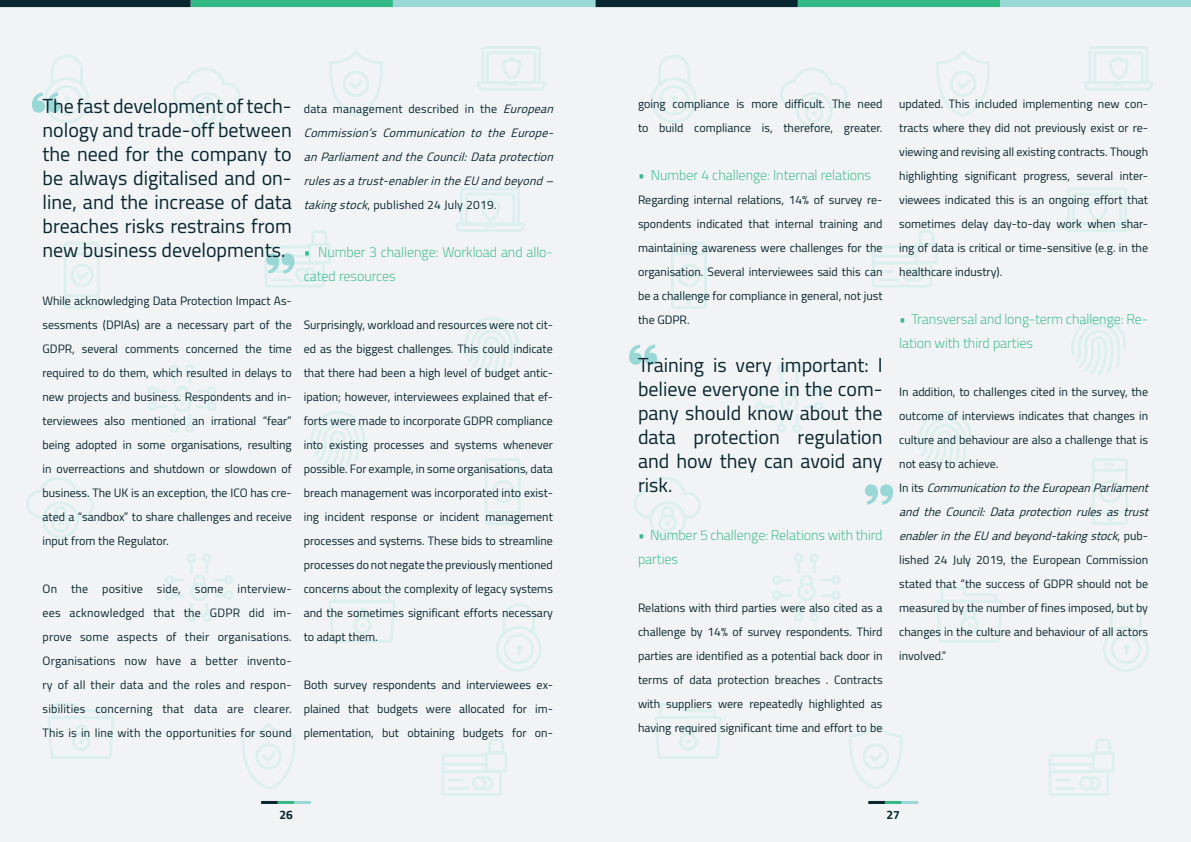
<style>
.page{position:relative;width:1191px;height:842px;background:#fff}
.page>*{position:absolute;margin:0;border:0;box-sizing:border-box;transform-origin:0 0}
.t1{font:500 90px "Biotif";color:#9ad7d7}
.Texto{font:20px/24px "Cairo";color:#07262f;text-align:justify}
.Texto-2{font:300 14px/24px "Cairo";color:#32b986}
.Texto-3{font:12px/24px "Cairo";color:#07262f;text-align:justify}
.Texto-4{font:italic 12px/24px "Cairo";color:#07262f;text-align:justify}
.t2{font:700 12px "Cairo";color:#07262f}
.s1{font-style:normal}
.s2{font-style:italic}
</style>
<div class="page">
<div style="left:595px;top:0;width:596px;height:842px;background:#f2f3f4"></div>
<div style="left:0;top:0;width:595px;height:842px;background:#f2f3f4"></div>
<hr style="left:901px;top:801px;width:17px;height:3px;background:#9ad7d7">
<hr style="left:885px;top:801px;width:16px;height:3px;background:#32b986">
<hr style="left:868px;top:801px;width:17px;height:3px;background:#07262f">
<hr style="left:294px;top:801px;width:17px;height:3px;background:#9ad7d7">
<hr style="left:278px;top:801px;width:16px;height:3px;background:#32b986">
<hr style="left:261px;top:801px;width:17px;height:3px;background:#07262f">
<div style="left:1000px;top:0;width:191px;height:7px;background:#9ad7d7"></div>
<div style="left:393px;top:0;width:202px;height:7px;background:#9ad7d7"></div>
<div style="left:797px;top:0;width:203px;height:7px;background:#32b986"></div>
<div style="left:191px;top:0;width:202px;height:7px;background:#32b986"></div>
<div style="left:595px;top:0;width:202px;height:7px;background:#07262f"></div>
<div style="left:0;top:0;width:191px;height:7px;background:#07262f"></div>
<svg style="left:917px;top:411px;width:55px;height:58px"></svg>
<svg style="left:1071px;top:317px;width:55px;height:58px"></svg>
<svg style="left:936px;top:50px;width:54px;height:67px"></svg>
<svg style="left:849px;top:723px;width:54px;height:67px"></svg>
<svg style="left:671px;top:242px;width:36px;height:67px"></svg>
<svg style="left:1092px;top:458px;width:35px;height:67px"></svg>
<svg style="left:1084px;top:46px;width:69px;height:45px"></svg>
<svg style="left:1062px;top:188px;width:69px;height:44px"></svg>
<svg style="left:1103px;top:603px;width:45px;height:69px"></svg>
<svg style="left:651px;top:55px;width:46px;height:68px"></svg>
<svg style="left:936px;top:587px;width:67px;height:56px"></svg>
<svg style="left:654px;top:703px;width:67px;height:56px"></svg>
<svg style="left:780px;top:67px;width:67px;height:62px"></svg>
<svg style="left:633px;top:477px;width:68px;height:61px"></svg>
<svg style="left:772px;top:553px;width:68px;height:69px"></svg>
<svg style="left:755px;top:364px;width:68px;height:69px"></svg>
<svg style="left:1048px;top:738px;width:66px;height:58px"></svg>
<svg style="left:872px;top:230px;width:66px;height:57px"></svg>
<svg style="left:310px;top:411px;width:55px;height:58px"></svg>
<svg style="left:464px;top:317px;width:55px;height:58px"></svg>
<svg style="left:329px;top:50px;width:54px;height:67px"></svg>
<svg style="left:242px;top:723px;width:54px;height:67px"></svg>
<svg style="left:64px;top:242px;width:36px;height:67px"></svg>
<svg style="left:485px;top:458px;width:36px;height:67px"></svg>
<svg style="left:476px;top:46px;width:70px;height:45px"></svg>
<svg style="left:455px;top:188px;width:70px;height:44px"></svg>
<svg style="left:496px;top:603px;width:45px;height:69px"></svg>
<svg style="left:44px;top:55px;width:46px;height:68px"></svg>
<svg style="left:328px;top:587px;width:68px;height:56px"></svg>
<svg style="left:47px;top:703px;width:68px;height:56px"></svg>
<svg style="left:173px;top:67px;width:67px;height:62px"></svg>
<svg style="left:26px;top:477px;width:68px;height:61px"></svg>
<svg style="left:165px;top:553px;width:68px;height:69px"></svg>
<svg style="left:148px;top:364px;width:68px;height:69px"></svg>
<svg style="left:441px;top:738px;width:66px;height:58px"></svg>
<svg style="left:265px;top:230px;width:66px;height:57px"></svg>
<p class="t1" style="left:26px;top:59px;width:41px">“</p>
<p class="Texto" style="left:43px;top:94px;width:251px">The fast development of tech&shy;nology and trade-off between the need for the company to be always digitalised and on&shy;line, and the increase of data breaches risks restrains from new business developments.</p>
<p class="Texto-3" style="left:43px;top:289px;width:251px">While acknowledging Data Protection Impact As&shy;sessments (DPIAs) are a necessary part of the GDPR, several comments concerned the time required to do them, which resulted in delays to new projects and business. Respondents and in&shy;terviewees also mentioned an irrational “fear” being adopted in some organisations, resulting in overreactions and shutdown or slowdown of business. The UK is an exception, the ICO has cre&shy;ated a “sandbox” to share challenges and receive input from the Regulator.</p>
<p class="Texto-3" style="left:43px;top:577px;width:251px">On the positive side, some interview&shy;ees acknowledged that the GDPR did im&shy;prove some aspects of their organisations.<br>Organisations now have a better invento&shy;ry of all their data and the roles and respon&shy;sibilities concerning that data are clearer.<br>This is in line with the opportunities for sound</p>
<p class="t1" style="left:300px;top:307px;width:41px;rotate:-180deg">“</p>
<p class="Texto-4" style="left:304px;top:97px;width:256px"><span class="s1">data management described in the</span> European Commission’s Communication to the Europe&shy;anParliamentandtheCouncil:Dataprotection rulesasatrust-enablerintheEUandbeyond– takingstock<span class="s1">, published 24 July 2019.</span></p>
<p class="Texto-2" style="left:304px;top:240px;width:251px">• Number 3 challenge: Workload and allo&shy;cated resources</p>
<p class="Texto-3" style="left:304px;top:313px;width:251px">Surprisingly, workload and resources were not cit&shy;ed as the biggest challenges. This could indicate that there had been a high level of budget antic&shy;ipation; however, interviewees explained that ef&shy;forts were made to incorporate GDPR compliance into existing processes and systems whenever possible. For example, in some organisations, data breach management was incorporated into exist&shy;ing incident response or incident management processes and systems. These bids to streamline processes do not negate the previously mentioned concerns about the complexity of legacy systems and the sometimes significant efforts necessary to adapt them.</p>
<p class="Texto-3" style="left:304px;top:673px;width:251px">Both survey respondents and interviewees ex&shy;plained that budgets were allocated for im&shy;plementation, but obtaining budgets for on-</p>
<p class="Texto-3" style="left:638px;top:92px;width:246px">going compliance is more difficult. The need to build compliance is, therefore, greater.</p>
<p class="Texto-2" style="left:638px;top:163px;width:234px">• Number 4 challenge: Internal relations</p>
<p class="Texto-3" style="left:638px;top:188px;width:246px">Regarding internal relations, 14% of survey re&shy;spondents indicated that internal training and maintaining awareness were challenges for the organisation. Several interviewees said this can be a challenge for compliance in general, not just the GDPR.</p>
<p class="Texto" style="left:638px;top:353px;width:246px">Training is very important: I believe everyone in the com&shy;pany should know about the data protection regulation and how they can avoid any risk.</p>
<p class="Texto-2" style="left:638px;top:523px;width:246px">• Number 5 challenge: Relations with third parties</p>
<p class="Texto-3" style="left:638px;top:596px;width:246px">Relations with third parties were also cited as a challenge by 14% of survey respondents. Third parties are identified as a potential back door in terms of data protection breaches . Contracts with suppliers were repeatedly highlighted as having required significant time and effort to be</p>
<p class="Texto-3" style="left:899px;top:92px;width:250px">updated. This included implementing new con&shy;tracts where they did not previously exist or re&shy;viewing and revising all existing contracts. Though highlighting significant progress, several inter&shy;viewees indicated this is an ongoing effort that sometimes delay day-to-day work when shar&shy;ing of data is critical or time-sensitive (e.g. in the healthcare industry).</p>
<p class="Texto-2" style="left:899px;top:307px;width:250px">• Transversal and long-term challenge: Re&shy;lation with third parties</p>
<p class="Texto-3" style="left:899px;top:380px;width:250px">In addition, to challenges cited in the survey, the outcome of interviews indicates that changes in culture and behaviour are also a challenge that is not easy to achieve.</p>
<p class="Texto-3" style="left:899px;top:476px;width:256px;text-align:left">I n i t s <span class="s2">CommunicationtotheEuropeanParliament andtheCouncil:Dataprotectionrulesastrust enablerintheEUandbeyond-takingstock</span>, p u b - lished 24 July 2019, the European Commission stated that “the success of GDPR should not be measured by the number of fines imposed, but by changes in the culture and behaviour of all actors involved.”</p>
<p class="t1" style="left:623px;top:311px;width:41px">“</p>
<p class="t1" style="left:899px;top:538px;width:41px;rotate:-180deg">“</p>
<p class="t2" style="left:279px;top:808px;width:15px">26</p>
<p class="t2" style="left:886px;top:808px;width:15px">27</p>
</div>
